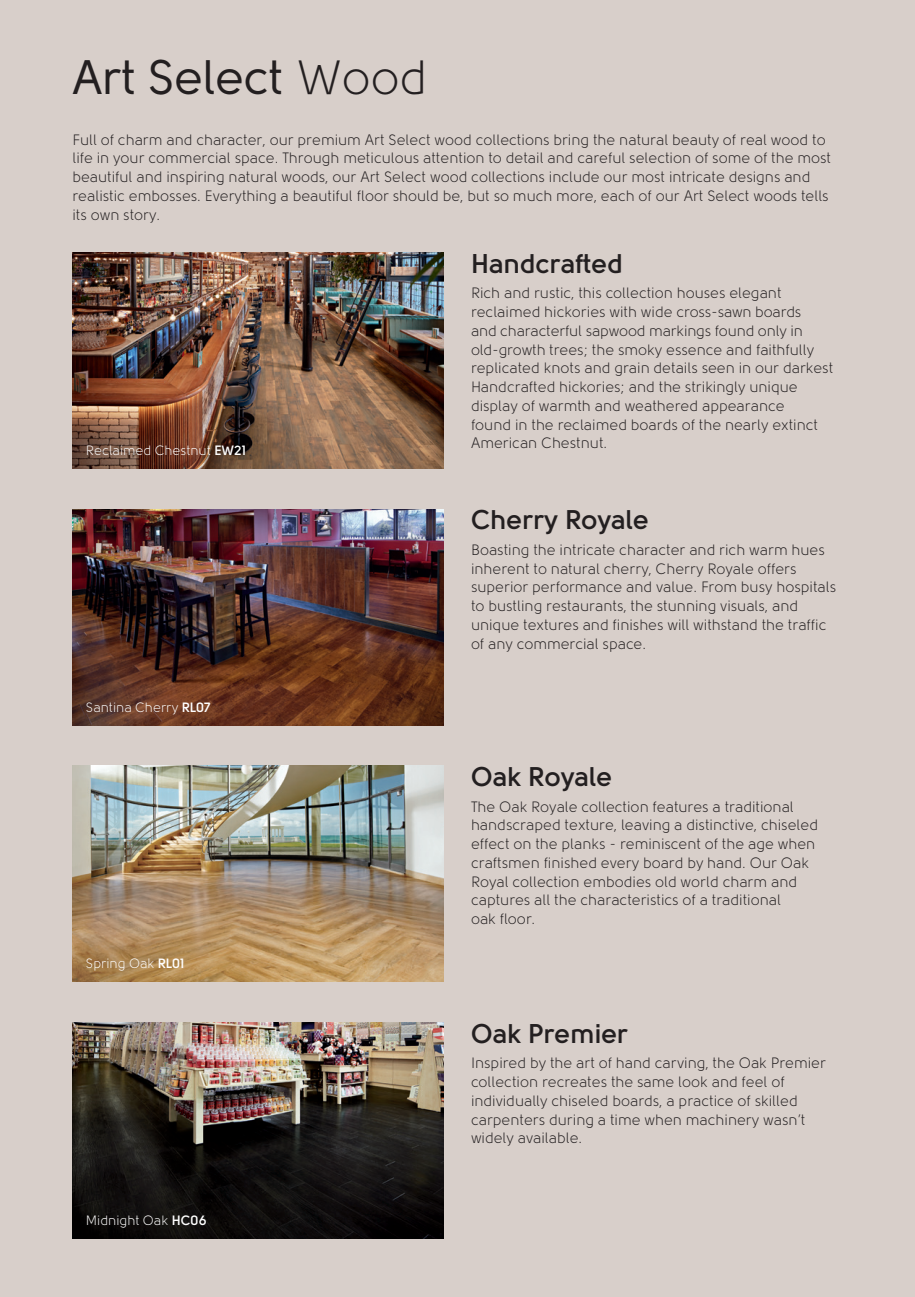
<style>
.page{position:relative;width:915px;height:1297px;background:#fff}
.page>*{position:absolute;margin:0;border:0;box-sizing:border-box;transform-origin:0 0}
.t1{font:48px "Solomon";color:#231f20}
.t2{font:700 27px "Solomon";color:#231f20}
.t3{font:15px/18.8px "Solomon";color:#231f20}
.t4{font:13.5px "Solomon";color:#fff}
.s1{font-style:inherit}
.s2{font-weight:700}
</style>
<div class="page">
<div style="left:0;top:0;width:914px;height:1297px;background:#d8cfca"></div>
<img style="left:72px;top:253px;width:372px;height:216px">
<img style="left:72px;top:509px;width:372px;height:216px">
<img style="left:72px;top:766px;width:372px;height:216px">
<img style="left:72px;top:1022px;width:372px;height:216px">
<p class="t1" style="left:72px;top:52px;width:356px">Art Select <span class="s1">Wood</span></p>
<p class="t3" style="left:72px;top:130px;width:760px">Full of charm and character, our premium Art Select wood collections bring the natural beauty of real wood to life in your commercial space. Through meticulous attention to detail and careful selection of some of the most beautiful and inspiring natural woods, our Art Select wood collections include our most intricate designs and realistic embosses. Everything a beautiful floor should be, but so much more, each of our Art Select woods tells its own story.</p>
<p class="t4" style="left:86px;top:443px;width:161px">Reclaimed Chestnut <span class="s2">EW21</span></p>
<p class="t4" style="left:86px;top:700px;width:126px">Santina Cherry <span class="s2">RL07</span></p>
<p class="t4" style="left:86px;top:956px;width:100px">Spring Oak <span class="s2">RL01</span></p>
<p class="t4" style="left:86px;top:1213px;width:122px">Midnight Oak <span class="s2">HC06</span></p>
<p class="t2" style="left:471px;top:248px;width:154px">Handcrafted</p>
<p class="t3" style="left:471px;top:284px;width:363px">Rich and rustic, this collection houses elegant reclaimed hickories with wide cross-sawn boards<br>and characterful sapwood markings found only in old-growth trees; the smoky essence and faithfully replicated knots and grain details seen in our darkest Handcrafted hickories; and the strikingly unique display of warmth and weathered appearance<br>found in the reclaimed boards of the nearly extinct American Chestnut.</p>
<p class="t2" style="left:471px;top:504px;width:179px">Cherry Royale</p>
<p class="t3" style="left:471px;top:540px;width:366px">Boasting the intricate character and rich warm hues inherent to natural cherry, Cherry Royale offers superior performance and value. From busy hospitals to bustling restaurants, the stunning visuals, and unique textures and finishes will withstand the traffic of any commercial space.</p>
<p class="t2" style="left:471px;top:761px;width:143px">Oak Royale</p>
<p class="t3" style="left:471px;top:797px;width:348px">The Oak Royale collection features a traditional handscraped texture, leaving a distinctive, chiseled effect on the planks - reminiscent of the age when craftsmen finished every board by hand. Our Oak Royal collection embodies old world charm and captures all the characteristics of a traditional<br>oak floor.</p>
<p class="t2" style="left:471px;top:1018px;width:159px">Oak Premier</p>
<p class="t3" style="left:471px;top:1054px;width:356px">Inspired by the art of hand carving, the Oak Premier collection recreates the same look and feel of individually chiseled boards, a practice of skilled carpenters during a time when machinery wasn’t widely available.</p>
</div>
